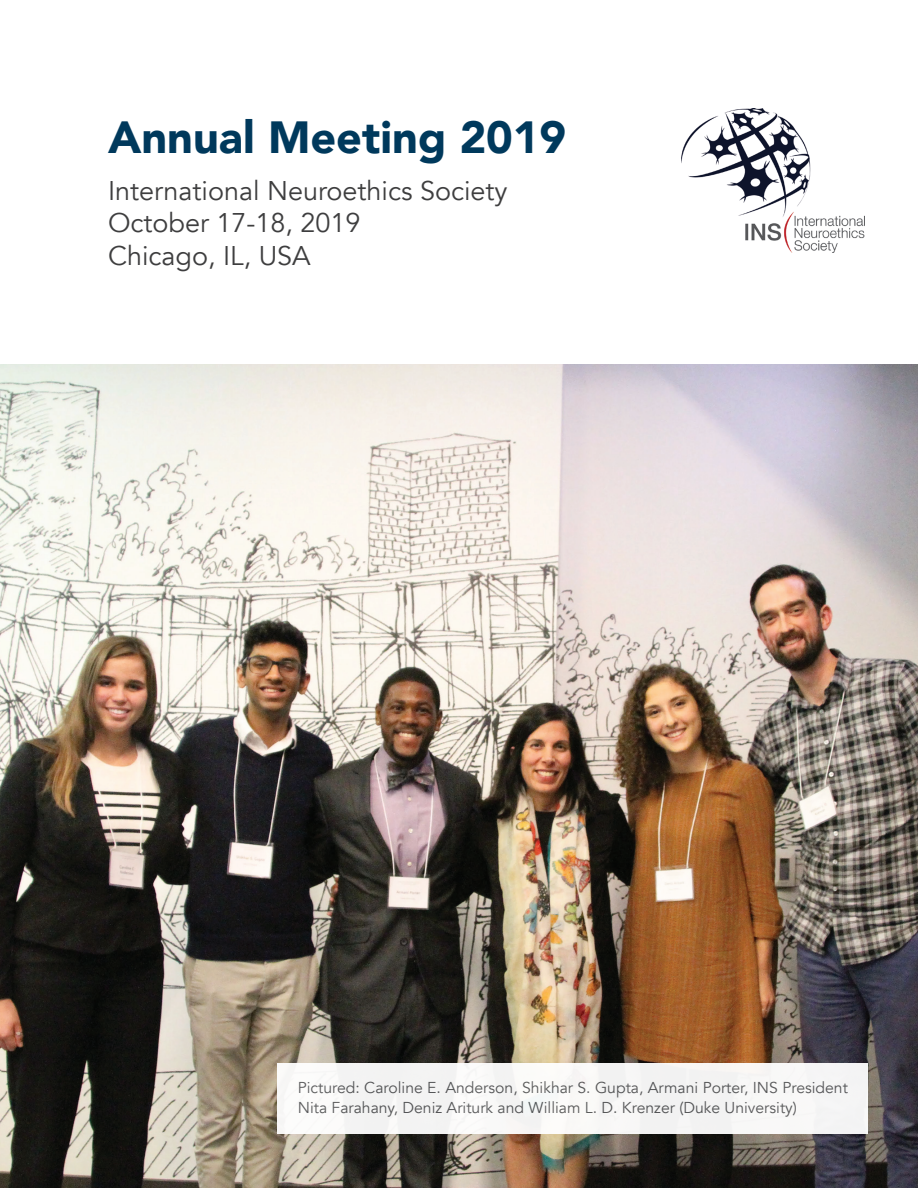
<style>
.page{position:relative;width:918px;height:1188px;background:#fff}
.page>*{position:absolute;margin:0;border:0;box-sizing:border-box;transform-origin:0 0}
.t1{font:900 45px "Avenir";color:#00395c}
.t2{font:27px/33px "Avenir";color:#3e3e3f}
.t3{font:15.75px/20.2px "Avenir";color:#57585a}
</style>
<div class="page">
<img style="left:682px;top:108px;width:182px;height:145px">
<img style="left:0;top:364px;width:918px;height:824px">
<div style="left:278px;top:1064px;width:590px;height:70px;background:#f6f5f5"></div>
<h1 class="t1" style="left:108px;top:99px;width:460px">Annual Meeting 2019</h1>
<h2 class="t2" style="left:108px;top:174px;width:401px">International Neuroethics Society<br>October 17-18, 2019<br>Chicago, IL, USA</h2>
<p class="t3" style="left:298px;top:1078px;width:552px">Pictured: Caroline E. Anderson, Shikhar S. Gupta, Armani Porter, INS President<br>Nita Farahany, Deniz Ariturk and William L. D. Krenzer (Duke University)</p>
</div>
